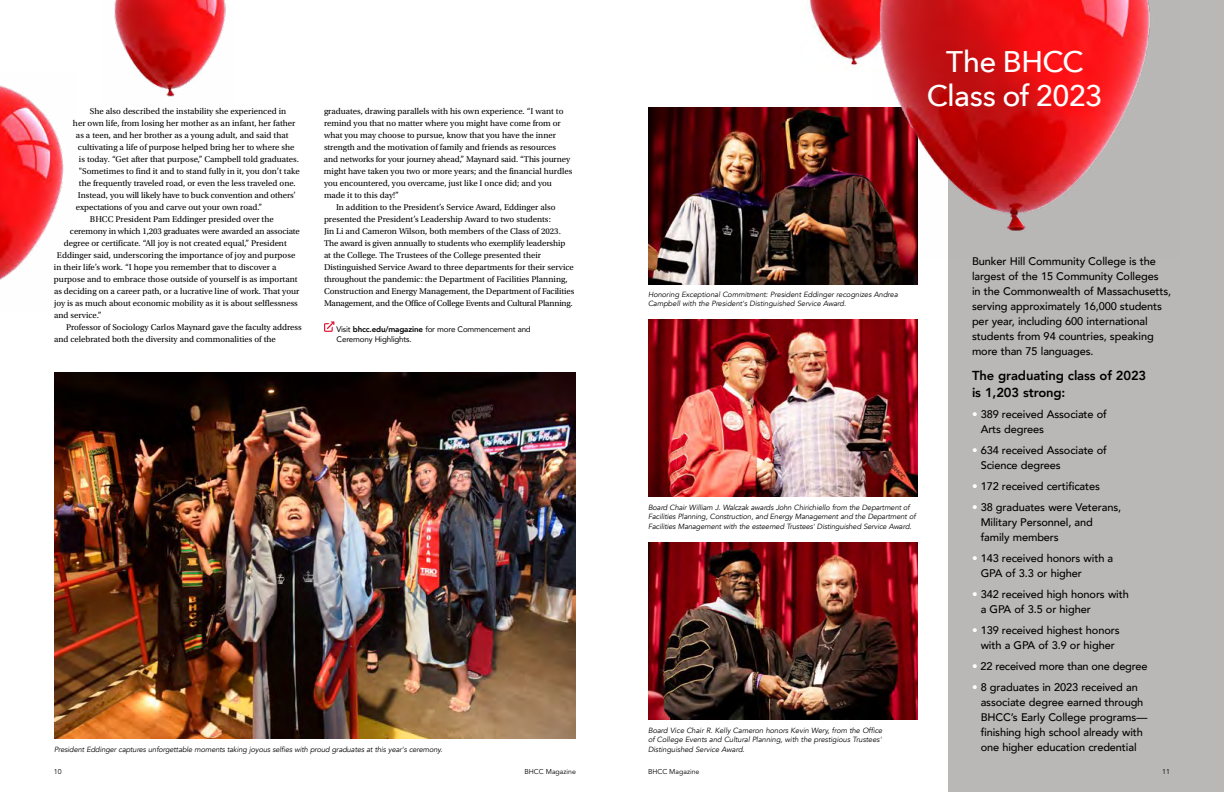
<style>
.page{position:relative;width:1224px;height:792px;background:#fff}
.page>*{position:absolute;margin:0;border:0;box-sizing:border-box;transform-origin:0 0}
.t1{font:500 29.7px/34.3px "Avenir Next";letter-spacing:-.02em;color:#fff;text-align:center}
.t2{font:800 13px/17px "Avenir";letter-spacing:-.01em;color:#000}
.t3{font:500 11px/15px "Avenir";letter-spacing:-.01em;color:#000}
.t4{font:8.8px "Utopia Std";color:#000}
.t5{font:8.8px "Utopia Std";letter-spacing:-.02em;color:#000}
.t6{font:8px/10px "Avenir";letter-spacing:-.02em;color:#000}
.t7{font:italic 7.5px/9.5px "Avenir";letter-spacing:-.015em;color:#000}
.t8{font:7px "Avenir LT Std";color:#000}
.s1{font-weight:800}
.s2{color:#fff}
</style>
<div class="page">
<img style="left:808px;top:0;width:64px;height:69px">
<div style="left:949px;top:0;width:275px;height:792px;background:#bab8b7"></div>
<img style="left:648px;top:108px;width:270px;height:176px">
<img style="left:648px;top:543px;width:270px;height:176px">
<svg style="left:324px;top:321px;width:10px;height:11px"></svg>
<img style="left:114px;top:0;width:112px;height:97px">
<img style="left:872px;top:0;width:278px;height:257px">
<img style="left:54px;top:373px;width:522px;height:366px">
<img style="left:648px;top:320px;width:270px;height:176px">
<img style="left:0;top:85px;width:64px;height:195px">
<p class="t4" style="left:90px;top:106px;width:198px">She also described the instability she experienced in</p>
<p class="t4" style="left:73px;top:118px;width:224px">her own life, from losing her mother as an infant, her father</p>
<p class="t4" style="left:76px;top:130px;width:214px">as a teen, and her brother as a young adult, and said that</p>
<p class="t4" style="left:78px;top:142px;width:218px">cultivating a life of purpose helped bring her to where she</p>
<p class="t4" style="left:79px;top:154px;width:221px">is today. “Get after that purpose,” Campbell told graduates.</p>
<p class="t4" style="left:79px;top:166px;width:222px">"Sometimes to find it and to stand fully in it, you don’t take</p>
<p class="t4" style="left:79px;top:179px;width:218px">the frequently traveled road, or even the less traveled one.</p>
<p class="t4" style="left:78px;top:191px;width:219px">Instead, you will likely have to buck convention and others’</p>
<p class="t4" style="left:76px;top:203px;width:188px">expectations of you and carve out your own road.”</p>
<p class="t4" style="left:90px;top:215px;width:185px">BHCC President Pam Eddinger presided over the</p>
<p class="t4" style="left:70px;top:227px;width:231px">ceremony in which 1,203 graduates were awarded an associate</p>
<p class="t4" style="left:64px;top:239px;width:224px">degree or certificate. “All joy is not created equal,” President</p>
<p class="t4" style="left:57px;top:251px;width:240px">Eddinger said, underscoring the importance of joy and purpose</p>
<p class="t4" style="left:54px;top:262px;width:224px">in their life’s work. “I hope you remember that to discover a</p>
<p class="t4" style="left:54px;top:274px;width:245px">purpose and to embrace those outside of yourself is as important</p>
<p class="t4" style="left:54px;top:286px;width:247px">as deciding on a career path, or a lucrative line of work. That your</p>
<p class="t4" style="left:54px;top:298px;width:245px">joy is as much about economic mobility as it is about selflessness</p>
<p class="t4" style="left:54px;top:310px;width:49px">and service.”</p>
<p class="t4" style="left:66px;top:322px;width:237px">Professor of Sociology Carlos Maynard gave the faculty address</p>
<p class="t4" style="left:54px;top:335px;width:223px">and celebrated both the diversity and commonalities of the</p>
<p class="t4" style="left:324px;top:107px;width:241px">graduates, drawing parallels with his own experience. “I want to</p>
<p class="t4" style="left:324px;top:119px;width:238px">remind you that no matter where you might have come from or</p>
<p class="t4" style="left:324px;top:131px;width:234px">what you may choose to pursue, know that you have the inner</p>
<p class="t4" style="left:324px;top:143px;width:234px">strength and the motivation of family and friends as resources</p>
<p class="t4" style="left:324px;top:154px;width:248px">and networks for your journey ahead,” Maynard said. “This journey</p>
<p class="t4" style="left:324px;top:166px;width:250px">might have taken you two or more years; and the financial hurdles</p>
<p class="t4" style="left:324px;top:178px;width:229px">you encountered, you overcame, just like I once did; and you</p>
<p class="t4" style="left:324px;top:190px;width:76px">made it to this day!”</p>
<p class="t4" style="left:336px;top:202px;width:221px">In addition to the President’s Service Award, Eddinger also</p>
<p class="t4" style="left:324px;top:214px;width:228px">presented the President’s Leadership Award to two students:</p>
<p class="t4" style="left:324px;top:226px;width:238px">Jin Li and Cameron Wilson, both members of the Class of 2023.</p>
<p class="t4" style="left:324px;top:238px;width:243px">The award is given annually to students who exemplify leadership</p>
<p class="t4" style="left:324px;top:250px;width:219px">at the College. The Trustees of the College presented their</p>
<p class="t4" style="left:324px;top:262px;width:251px">Distinguished Service Award to three departments for their service</p>
<p class="t4" style="left:324px;top:274px;width:245px">throughout the pandemic: the Department of Facilities Planning,</p>
<p class="t4" style="left:324px;top:286px;width:252px">Construction and Energy Management, the Department of Facilities</p>
<p class="t5" style="left:324px;top:299px;width:250px">Management, and the Office of College Events and Cultural Planning.</p>
<p class="t6" style="left:337px;top:324px;width:196px">Visit <span class="s1">bhcc.edu/magazine</span> for more Commencement and<br>Ceremony Highlights.</p>
<p class="t7" style="left:648px;top:290px;width:251px">Honoring Exceptional Commitment: President Eddinger recognizes Andrea<br>Campbell with the President's Distinguished Service Award.</p>
<p class="t7" style="left:648px;top:503px;width:269px">Board Chair William J. Walczak awards John Chirichiello from the Department of<br>Facilities Planning, Construction, and Energy Management and the Department of<br>Facilities Management with the esteemed Trustees' Distinguished Service Award.</p>
<p class="t7" style="left:648px;top:726px;width:236px">Board Vice Chair R. Kelly Cameron honors Kevin Wery, from the Office of College Events and Cultural Planning, with the prestigious Trustees'</p>
<p class="t7" style="left:54px;top:745px;width:390px">President Eddinger captures unforgettable moments taking joyous selfies with proud graduates at this year's ceremony.</p>
<p class="t7" style="left:648px;top:745px;width:98px">Distinguished Service Award.</p>
<h1 class="t1" style="left:927px;top:43px;width:178px">The BHCC<br>Class of 2023</h1>
<p class="t3" style="left:972px;top:253px;width:201px">Bunker Hill Community College is the largest of the 15 Community Colleges<br>in the Commonwealth of Massachusetts, serving approximately 16,000 students per year, including 600 international students from 94 countries, speaking more than 75 languages.</p>
<h2 class="t2" style="left:972px;top:367px;width:176px">The graduating class of 2023 is 1,203 strong:</h2>
<p class="t3" style="left:981px;top:406px;width:128px;text-indent:-9px"><span class="s2">•</span> 389 received Associate of<br>Arts degrees</p>
<p class="t3" style="left:981px;top:442px;width:128px;text-indent:-9px"><span class="s2">•</span> 634 received Associate of<br>Science degrees</p>
<p class="t3" style="left:972px;top:478px;width:129px"><span class="s2">•</span> 172 received certificates</p>
<p class="t3" style="left:981px;top:499px;width:142px;text-indent:-9px"><span class="s2">•</span> 38 graduates were Veterans,<br>Military Personnel, and family members</p>
<p class="t3" style="left:981px;top:550px;width:134px;text-indent:-9px"><span class="s2">•</span> 143 received honors with a<br>GPA of 3.3 or higher</p>
<p class="t3" style="left:981px;top:586px;width:150px;text-indent:-9px"><span class="s2">•</span> 342 received high honors with a GPA of 3.5 or higher</p>
<p class="t3" style="left:972px;top:622px;width:149px;text-align:center"><span class="s2">•</span> 139 received highest honors with a GPA of 3.9 or higher</p>
<p class="t3" style="left:972px;top:658px;width:177px"><span class="s2">•</span> 22 received more than one degree</p>
<p class="t3" style="left:981px;top:679px;width:168px;text-indent:-9px"><span class="s2">•</span> 8 graduates in 2023 received an associate degree earned through BHCC’s Early College programs— finishing high school already with one higher education credential</p>
<p class="t8" style="left:54px;top:768px;width:9px">10</p>
<p class="t8" style="left:525px;top:768px;width:53px">BHCC Magazine</p>
<p class="t8" style="left:648px;top:768px;width:53px">BHCC Magazine</p>
<p class="t8" style="left:1162px;top:768px;width:9px">11</p>
</div>
